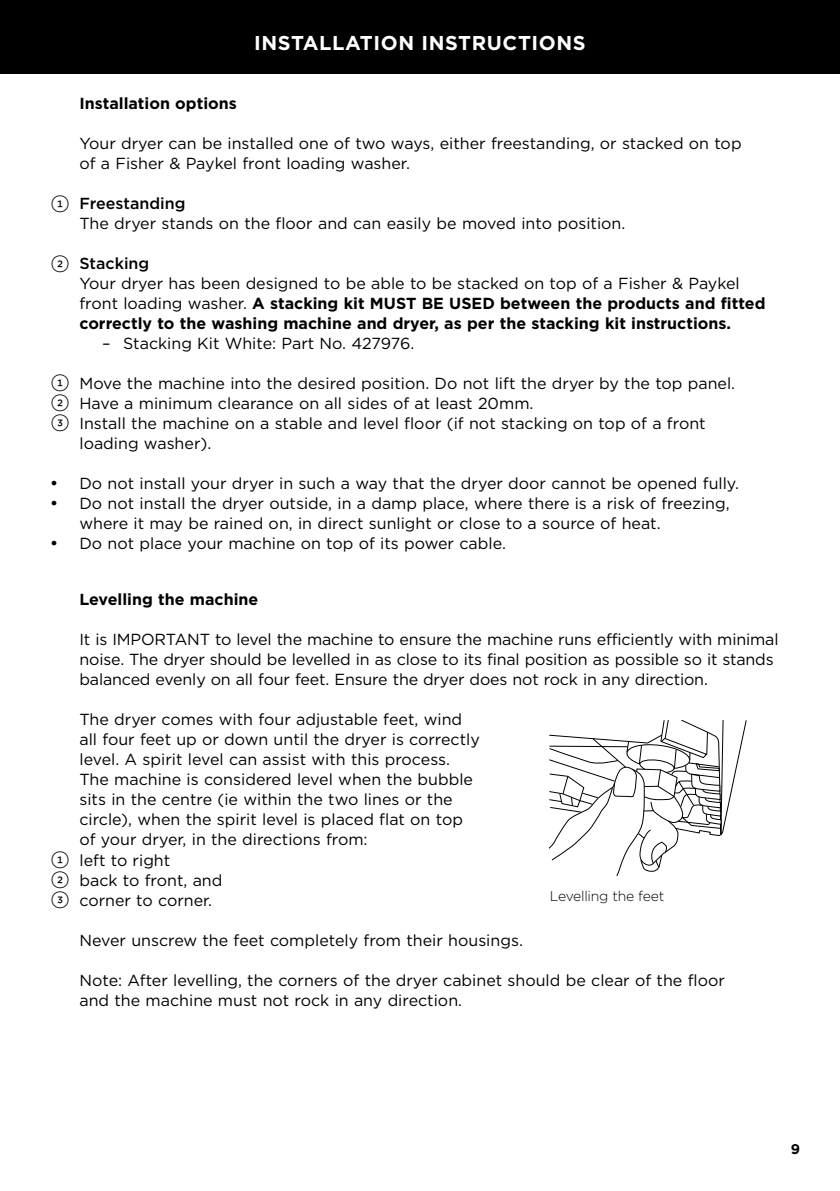
<style>
.page{position:relative;width:840px;height:1191px;background:#fff}
.page>*{position:absolute;margin:0;border:0;box-sizing:border-box;transform-origin:0 0}
.t1{font:700 20px "Gotham";letter-spacing:.03em;color:#fff}
.t2{font:16px/20px "Gotham";color:#000}
.t3{font:700 16px/20px "Gotham";color:#000}
.t4{font:300 14px "Gotham";letter-spacing:-.02em;color:#000}
.t5{font:700 14px "Gotham";color:#000}
.s1{font-family:"Gotham FP Nos";font-weight:500;font-size:18px}
.s2{font-weight:500}
.s3{font-weight:400}
</style>
<div class="page">
<div style="left:0;top:0;width:839px;height:74px;background:#000"></div>
<svg style="left:548px;top:720px;width:199px;height:156px"></svg>
<p class="t1" style="left:254px;top:30px;width:333px">INSTALLATION INSTRUCTIONS</p>
<p class="t3" style="left:79px;top:93px;width:159px">Installation options</p>
<p class="t2" style="left:79px;top:133px;width:663px">Your dryer can be installed one of two ways, either freestanding, or stacked on top of a Fisher &amp; Paykel front loading washer.</p>
<p class="t2" style="left:79px;top:193px;width:547px;text-indent:-28px"><span class="s1">1</span> <span class="s2">Freestanding<br></span>The dryer stands on the floor and can easily be moved into position.</p>
<p class="t3" style="left:79px;top:253px;width:687px;text-indent:-28px"><span class="s1">2</span> <span class="s2">Stacking<br></span><span class="s3">Your dryer has been designed to be able to be stacked on top of a Fisher &amp; Paykel front loading washer.</span> A stacking kit MUST BE USED between the products and fitted correctly to the washing machine and dryer, as per the stacking kit instructions.</p>
<p class="t2" style="left:102px;top:333px;width:313px">– Stacking Kit White: Part No. 427976.</p>
<p class="t2" style="left:51px;top:373px;width:685px"><span class="s1">1</span> Move the machine into the desired position. Do not lift the dryer by the top panel.</p>
<p class="t2" style="left:51px;top:393px;width:483px"><span class="s1">2</span> Have a minimum clearance on all sides of at least 20mm.</p>
<p class="t2" style="left:51px;top:413px;width:655px"><span class="s1">3</span> Install the machine on a stable and level floor (if not stacking on top of a front</p>
<p class="t2" style="left:79px;top:433px;width:133px">loading washer).</p>
<p class="t2" style="left:79px;top:473px;width:660px">Do not install your dryer in such a way that the dryer door cannot be opened fully.<br>Do not install the dryer outside, in a damp place, where there is a risk of freezing, where it may be rained on, in direct sunlight or close to a source of heat.<br>Do not place your machine on top of its power cable.</p>
<p class="t3" style="left:79px;top:589px;width:180px">Levelling the machine</p>
<p class="t2" style="left:79px;top:629px;width:700px">It is IMPORTANT to level the machine to ensure the machine runs efficiently with minimal noise. The dryer should be levelled in as close to its final position as possible so it stands balanced evenly on all four feet. Ensure the dryer does not rock in any direction.</p>
<p class="t2" style="left:79px;top:709px;width:384px">The dryer comes with four adjustable feet, wind</p>
<p class="t2" style="left:79px;top:729px;width:401px">all four feet up or down until the dryer is correctly</p>
<p class="t2" style="left:79px;top:749px;width:372px">level. A spirit level can assist with this process.</p>
<p class="t2" style="left:79px;top:769px;width:395px">The machine is considered level when the bubble</p>
<p class="t2" style="left:79px;top:789px;width:374px">sits in the centre (ie within the two lines or the</p>
<p class="t2" style="left:79px;top:809px;width:385px">circle), when the spirit level is placed flat on top</p>
<p class="t2" style="left:79px;top:829px;width:289px">of your dryer, in the directions from:</p>
<p class="t2" style="left:51px;top:849px;width:121px"><span class="s1">1</span> left to right</p>
<p class="t2" style="left:51px;top:869px;width:173px"><span class="s1">2</span> back to front, and</p>
<p class="t2" style="left:51px;top:889px;width:162px"><span class="s1">3</span> corner to corner.</p>
<p class="t2" style="left:79px;top:929px;width:444px">Never unscrew the feet completely from their housings.</p>
<p class="t2" style="left:79px;top:969px;width:646px">Note: After levelling, the corners of the dryer cabinet should be clear of the floor and the machine must not rock in any direction.</p>
<p class="t4" style="left:549px;top:887px;width:116px">Levelling the feet</p>
<p class="t5" style="left:790px;top:1139px;width:11px">9</p>
</div>
